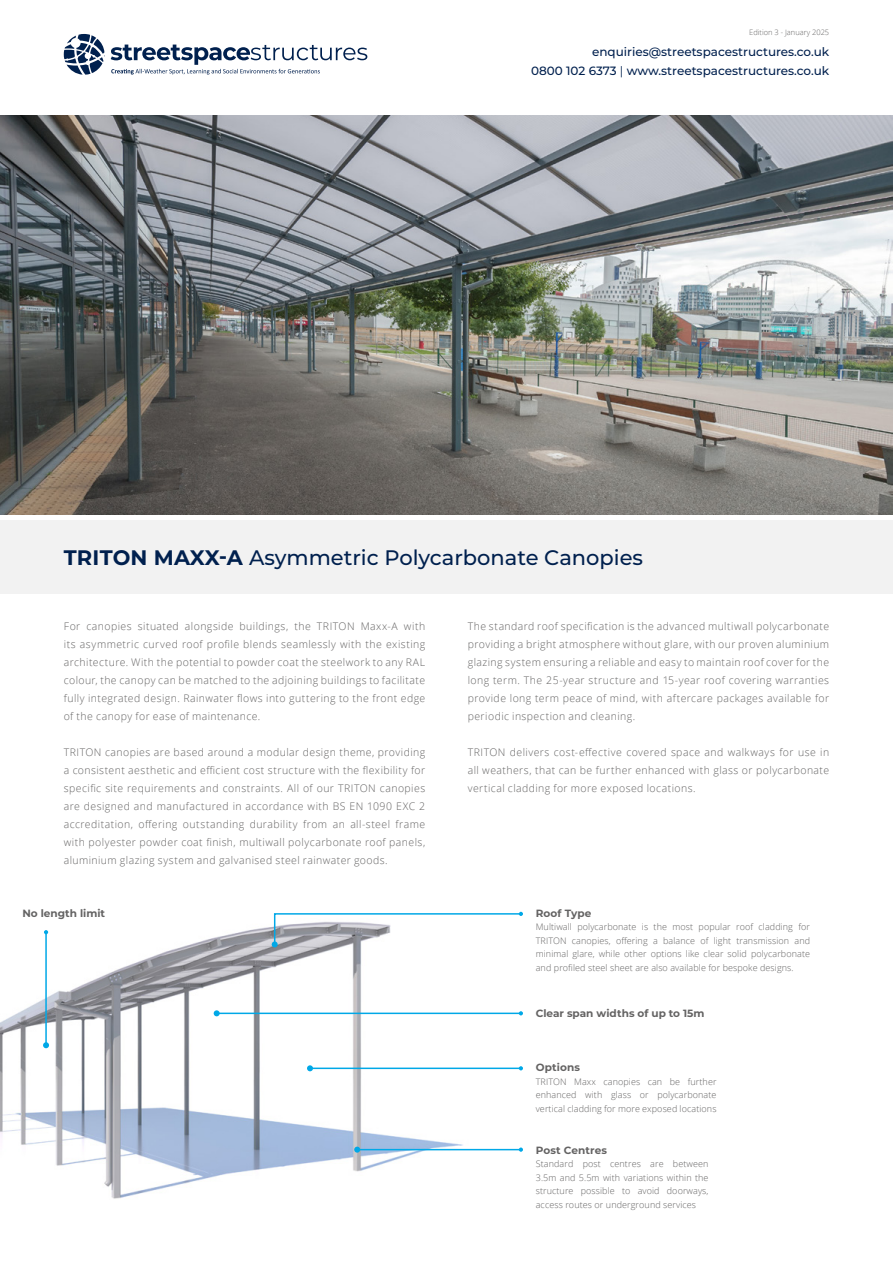
<style>
.page{position:relative;width:893px;height:1263px;background:#fff}
.page>*{position:absolute;margin:0;border:0;box-sizing:border-box;transform-origin:0 0}
.t1{font:500 21px "Montserrat";color:#00204e}
.t2{font:500 12px/18.6px "Montserrat";color:#00204e;text-align:right}
.t3{font:300 10.5px/18px "Open Sans";letter-spacing:.04em;color:#646363;text-align:justify}
.t4{font:700 10.5px "Montserrat";color:#646363}
.t5{font:300 9px/13.5px "Open Sans";letter-spacing:.01em;color:#646363;text-align:justify}
.t6{font:300 7.5px "Open Sans";color:#646363}
.s1{font-weight:400}
.s2{font-weight:700}
</style>
<div class="page">
<img style="left:0;top:115px;width:893px;height:399px">
<div style="left:0;top:520px;width:893px;height:74px;background:#f2f2f2"></div>
<img style="left:0;top:927px;width:522px;height:272px">
<hr style="left:217px;top:1012px;width:304px;height:2px;background:#00a8e7">
<svg style="left:519px;top:1011px;width:4px;height:4px"></svg>
<svg style="left:214px;top:1010px;width:6px;height:6px"></svg>
<hr style="left:357px;top:1149px;width:164px;height:1px;background:#00a8e7">
<svg style="left:519px;top:1147px;width:4px;height:5px"></svg>
<svg style="left:354px;top:1146px;width:6px;height:6px"></svg>
<hr style="left:310px;top:1067px;width:211px;height:2px;background:#00a8e7">
<svg style="left:519px;top:1066px;width:4px;height:4px"></svg>
<svg style="left:307px;top:1065px;width:6px;height:6px"></svg>
<svg style="left:272px;top:912px;width:251px;height:35px"></svg>
<hr style="left:45px;top:932px;width:2px;height:113px;background:#00a8e7">
<svg style="left:44px;top:930px;width:4px;height:4px"></svg>
<svg style="left:43px;top:1042px;width:6px;height:6px"></svg>
<svg style="left:64px;top:34px;width:41px;height:41px"></svg>
<svg style="left:111px;top:45px;width:256px;height:30px"></svg>
<p class="t6" style="left:749px;top:27px;width:81px">Edition 3 - January 2025</p>
<p class="t2" style="left:531px;top:42px;width:300px">enquiries@streetspacestructures.co.uk<br>0800 102 6373 <span class="s1">|</span> www.streetspacestructures.co.uk</p>
<h1 class="t1" style="left:64px;top:543px;width:581px"><span class="s2">TRITON MAXX-A</span> Asymmetric Polycarbonate Canopies</h1>
<p class="t3" style="left:64px;top:617px;width:363px">For canopies situated alongside buildings, the TRITON Maxx-A with its asymmetric curved roof profile blends seamlessly with the existing architecture. With the potential to powder coat the steelwork to any RAL colour, the canopy can be matched to the adjoining buildings to facilitate fully integrated design. Rainwater flows into guttering to the front edge of the canopy for ease of maintenance.</p>
<p class="t3" style="left:64px;top:743px;width:363px">TRITON canopies are based around a modular design theme, providing a consistent aesthetic and efficient cost structure with the flexibility for specific site requirements and constraints. All of our TRITON canopies are designed and manufactured in accordance with BS EN 1090 EXC 2 accreditation, offering outstanding durability from an all-steel frame with polyester powder coat finish, multiwall polycarbonate roof panels, aluminium glazing system and galvanised steel rainwater goods.</p>
<p class="t4" style="left:22px;top:905px;width:84px">No length limit</p>
<p class="t3" style="left:468px;top:617px;width:363px">The standard roof specification is the advanced multiwall polycarbonate providing a bright atmosphere without glare, with our proven aluminium glazing system ensuring a reliable and easy to maintain roof cover for the long term. The 25-year structure and 15-year roof covering warranties provide long term peace of mind, with aftercare packages available for periodic inspection and cleaning.</p>
<p class="t3" style="left:468px;top:743px;width:363px">TRITON delivers cost-effective covered space and walkways for use in all weathers, that can be further enhanced with glass or polycarbonate vertical cladding for more exposed locations.</p>
<p class="t4" style="left:536px;top:905px;width:57px">Roof Type</p>
<p class="t5" style="left:536px;top:920px;width:276px">Multiwall polycarbonate is the most popular roof cladding for TRITON canopies, offering a balance of light transmission and minimal glare, while other options like clear solid polycarbonate and profiled steel sheet are also available for bespoke designs.</p>
<p class="t4" style="left:536px;top:1006px;width:170px">Clear span widths of up to 15m</p>
<p class="t4" style="left:536px;top:1060px;width:46px">Options</p>
<p class="t5" style="left:536px;top:1074px;width:182px">TRITON Maxx canopies can be further enhanced with glass or polycarbonate vertical cladding for more exposed locations</p>
<p class="t4" style="left:536px;top:1142px;width:73px">Post Centres</p>
<p class="t5" style="left:536px;top:1157px;width:174px">Standard post centres are between 3.5m and 5.5m with variations within the structure possible to avoid doorways, access routes or underground services</p>
</div>
